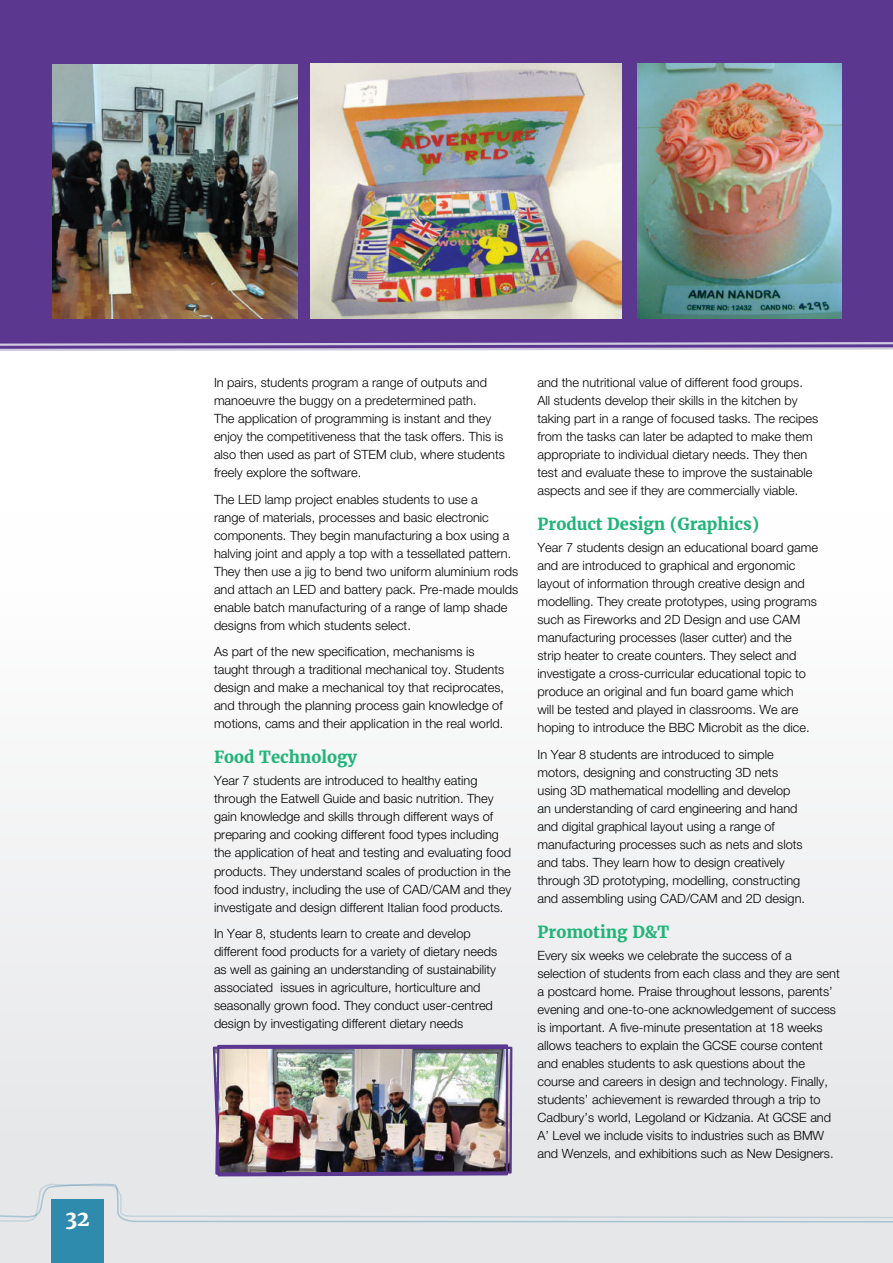
<style>
.page{position:relative;width:893px;height:1263px;background:#fff}
.page>*{position:absolute;margin:0;border:0;box-sizing:border-box;transform-origin:0 0}
.t1{font:700 21px "Merriweather";color:#fff}
.t2{font:700 16.5px "Merriweather";color:#21b479}
.t3{font:300 12.75px/18px "Helvetica Neue LT Pro";color:#000001}
</style>
<div class="page">
<div style="left:0;top:513px;width:893px;height:750px;background:linear-gradient(to right,#f4f4f5,#f2f3f4)"></div>
<div style="left:52px;top:1199px;width:52px;height:64px;background:#2f8bad"></div>
<svg style="left:0;top:1174px;width:893px;height:49px;background:#dae1e5"></svg>
<div style="left:0;top:0;width:893px;height:351px;background:#5b3790"></div>
<img style="left:638px;top:64px;width:204px;height:255px">
<img style="left:310px;top:64px;width:311px;height:255px">
<img style="left:53px;top:64px;width:244px;height:255px">
<img style="left:212px;top:1043px;width:302px;height:220px">
<h1 class="t1" style="left:65px;top:1204px;width:26px">32</h1>
<p class="t3" style="left:214px;top:373px;width:292px">In pairs, students program a range of outputs and manoeuvre the buggy on a predetermined path.<br>The application of programming is instant and they enjoy the competitiveness that the task offers. This is also then used as part of STEM club, where students freely explore the software.</p>
<p class="t3" style="left:214px;top:490px;width:306px">The LED lamp project enables students to use a<br>range of materials, processes and basic electronic components. They begin manufacturing a box using a halving joint and apply a top with a tessellated pattern.<br>They then use a jig to bend two uniform aluminium rods and attach an LED and battery pack. Pre-made moulds enable batch manufacturing of a range of lamp shade designs from which students select.</p>
<p class="t3" style="left:214px;top:642px;width:292px">As part of the new specification, mechanisms is taught through a traditional mechanical toy. Students design and make a mechanical toy that reciprocates, and through the planning process gain knowledge of motions, cams and their application in the real world.</p>
<p class="t2" style="left:214px;top:746px;width:145px">Food Technology</p>
<p class="t3" style="left:214px;top:772px;width:299px">Year 7 students are introduced to healthy eating through the Eatwell Guide and basic nutrition. They gain knowledge and skills through different ways of preparing and cooking different food types including the application of heat and testing and evaluating food products. They understand scales of production in the food industry, including the use of CAD/CAM and they investigate and design different Italian food products.</p>
<p class="t3" style="left:214px;top:924px;width:285px">In Year 8, students learn to create and develop different food products for a variety of dietary needs as well as gaining an understanding of sustainability associated issues in agriculture, horticulture and seasonally grown food. They conduct user-centred design by investigating different dietary needs</p>
<p class="t3" style="left:537px;top:373px;width:282px">and the nutritional value of different food groups.<br>All students develop their skills in the kitchen by taking part in a range of focused tasks. The recipes from the tasks can later be adapted to make them appropriate to individual dietary needs. They then test and evaluate these to improve the sustainable aspects and see if they are commercially viable.</p>
<p class="t2" style="left:537px;top:513px;width:223px">Product Design (Graphics)</p>
<p class="t3" style="left:537px;top:539px;width:282px">Year 7 students design an educational board game and are introduced to graphical and ergonomic layout of information through creative design and modelling. They create prototypes, using programs such as Fireworks and 2D Design and use CAM manufacturing processes (laser cutter) and the strip heater to create counters. They select and investigate a cross-curricular educational topic to produce an original and fun board game which<br>will be tested and played in classrooms. We are hoping to introduce the BBC Microbit as the dice.</p>
<p class="t3" style="left:537px;top:745px;width:269px">In Year 8 students are introduced to simple motors, designing and constructing 3D nets using 3D mathematical modelling and develop an understanding of card engineering and hand and digital graphical layout using a range of manufacturing processes such as nets and slots and tabs. They learn how to design creatively through 3D prototyping, modelling, constructing and assembling using CAD/CAM and 2D design.</p>
<p class="t2" style="left:537px;top:921px;width:133px">Promoting D&amp;T</p>
<p class="t3" style="left:537px;top:946px;width:304px">Every six weeks we celebrate the success of a selection of students from each class and they are sent a postcard home. Praise throughout lessons, parents’ evening and one-to-one acknowledgement of success is important. A five-minute presentation at 18 weeks allows teachers to explain the GCSE course content and enables students to ask questions about the course and careers in design and technology. Finally, students’ achievement is rewarded through a trip to Cadbury’s world, Legoland or Kidzania. At GCSE and A’ Level we include visits to industries such as BMW and Wenzels, and exhibitions such as New Designers.</p>
</div>
